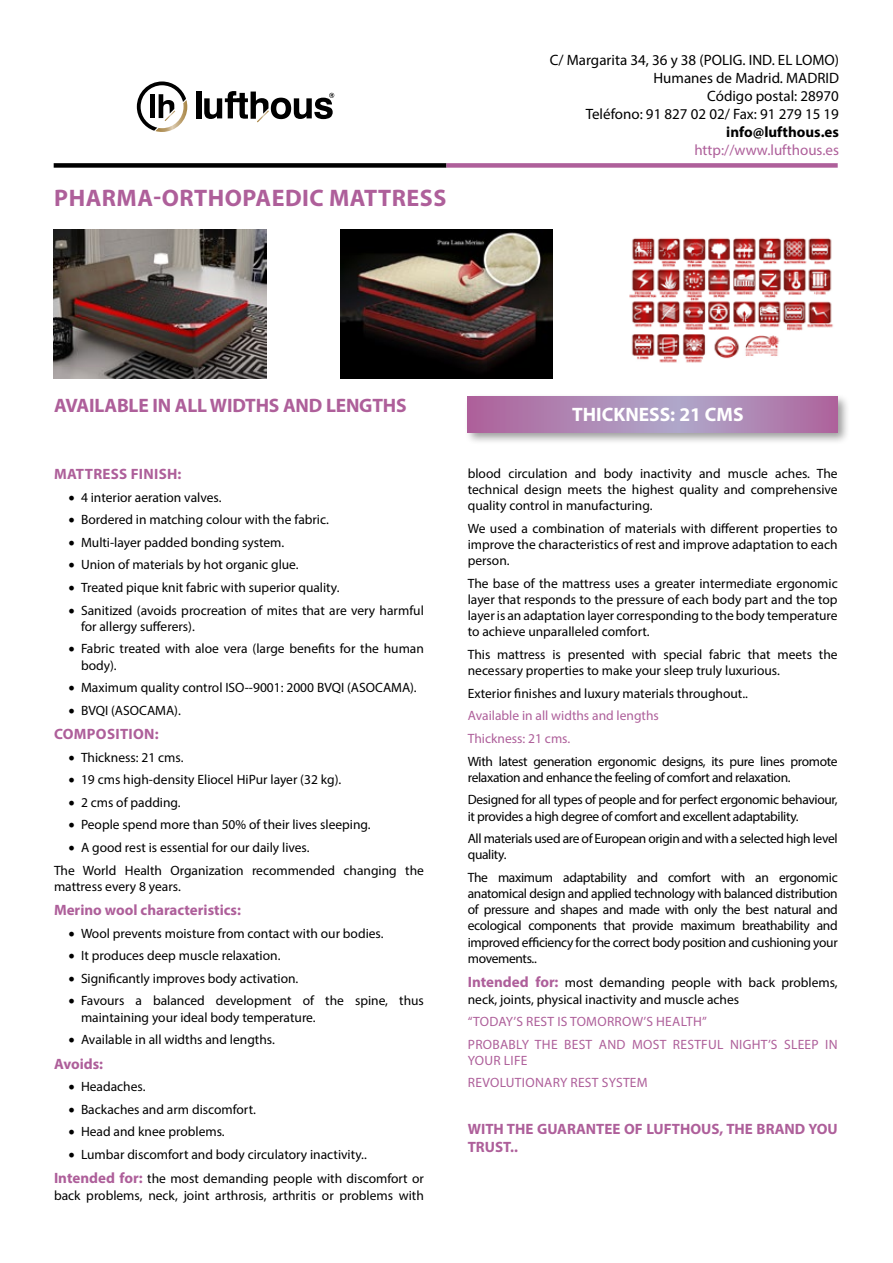
<style>
.page{position:relative;width:893px;height:1263px;background:#fff}
.page>*{position:absolute;margin:0;border:0;box-sizing:border-box;transform-origin:0 0}
.t1{font:700 24px "Myriad Pro";letter-spacing:.02em;color:#ae5f9a}
.t2{font:700 19.5px "Myriad Pro";letter-spacing:-.01em;color:#ae5f9a}
.t3{font:700 19.5px "Myriad Pro";color:#fff}
.t4{font:15px/18px "Myriad Pro";color:#000;text-align:right}
.t5{font:700 15px/18px "Myriad Pro";color:#ae5f9a}
.t6{font:700 15px "Myriad Pro";letter-spacing:.02em;color:#ae5f9a}
.t7{font:15px "Myriad Pro";color:#ae5f9a}
.t8{font:700 15px "Myriad Pro";color:#000}
.t9{font:13.5px/16.2px "Myriad Pro";color:#000}
.t10{font:13.5px/16.2px "Myriad Pro";letter-spacing:-.025em;color:#000}
.t11{font:13.5px/22.5px "Myriad Pro";letter-spacing:.02em;color:#ae5f9a}
.t12{font:13.5px/22.5px "Myriad Pro";color:#ae5f9a}
.s1{font-family:"Minion Pro";font-size:18px}
.s2{font-weight:700;font-size:15px;color:#ae5f9a}
</style>
<div class="page">
<img style="left:54px;top:230px;width:212px;height:148px">
<img style="left:340px;top:230px;width:213px;height:148px">
<img style="left:629px;top:238px;width:204px;height:125px">
<div style="left:54px;top:163px;width:392px;height:5px;background:#000"></div>
<div style="left:446px;top:163px;width:392px;height:5px;background:#ae5f9a"></div>
<div style="left:464px;top:393px;width:386px;height:52px;background:#000;opacity:.4"></div>
<svg style="left:468px;top:397px;width:369px;height:36px;background:#ae85b2"></svg>
<div style="left:196px;top:91px;width:5px;height:27px;background:#000"></div>
<svg style="left:204px;top:91px;width:130px;height:31px"></svg>
<svg style="left:137px;top:81px;width:50px;height:51px"></svg>
<h1 class="t1" style="left:54px;top:182px;width:394px">PHARMA-ORTHOPAEDIC MATTRESS</h1>
<p class="t4" style="left:550px;top:51px;width:291px">C/ Margarita 34, 36 y 38 (POLIG. IND. EL LOMO)<br>Humanes de Madrid. MADRID<br>Código postal: 28970<br>Teléfono: 91 827 02 02/ Fax: 91 279 15 19</p>
<p class="t8" style="left:726px;top:122px;width:114px">info@lufthous.es</p>
<p class="t7" style="left:694px;top:141px;width:146px">http://www.lufthous.es</p>
<h2 class="t2" style="left:54px;top:392px;width:354px">AVAILABLE IN ALL WIDTHS AND LENGTHS</h2>
<p class="t6" style="left:54px;top:464px;width:129px">MATTRESS FINISH:</p>
<p class="t9" style="left:68px;top:489px;width:155px"><span class="s1">•</span> 4 interior aeration valves.</p>
<p class="t9" style="left:68px;top:511px;width:262px"><span class="s1">•</span> Bordered in matching colour with the fabric.</p>
<p class="t9" style="left:68px;top:534px;width:217px"><span class="s1">•</span> Multi-layer padded bonding system.</p>
<p class="t9" style="left:68px;top:556px;width:232px"><span class="s1">•</span> Union of materials by hot organic glue.</p>
<p class="t9" style="left:68px;top:579px;width:273px"><span class="s1">•</span> Treated pique knit fabric with superior quality.</p>
<p class="t9" style="left:81px;top:602px;width:344px;text-indent:-13px"><span class="s1">•</span> Sanitized (avoids procreation of mites that are very harmful for allergy sufferers).</p>
<p class="t9" style="left:81px;top:640px;width:344px;text-indent:-13px"><span class="s1">•</span> Fabric treated with aloe vera (large benefits for the human body).</p>
<p class="t9" style="left:68px;top:679px;width:350px"><span class="s1">•</span> Maximum quality control ISO--9001: 2000 BVQI (ASOCAMA).</p>
<p class="t9" style="left:68px;top:702px;width:114px"><span class="s1">•</span> BVQI (ASOCAMA).</p>
<p class="t6" style="left:54px;top:724px;width:106px">COMPOSITION:</p>
<p class="t9" style="left:68px;top:749px;width:117px"><span class="s1">•</span> Thickness: 21 cms.</p>
<p class="t9" style="left:68px;top:771px;width:275px"><span class="s1">•</span> 19 cms high-density Eliocel HiPur layer (32 kg).</p>
<p class="t9" style="left:68px;top:794px;width:114px"><span class="s1">•</span> 2 cms of padding.</p>
<p class="t9" style="left:68px;top:816px;width:304px"><span class="s1">•</span> People spend more than 50% of their lives sleeping.</p>
<p class="t9" style="left:54px;top:836px;width:371px;line-height:22.5px;text-indent:14px"><span class="s1">•</span> A good rest is essential for our daily lives.<br>The World Health Organization recommended changing the</p>
<p class="t9" style="left:54px;top:878px;width:128px">mattress every 8 years.</p>
<p class="t5" style="left:54px;top:900px;width:189px">Merino wool characteristics:</p>
<p class="t9" style="left:68px;top:925px;width:317px"><span class="s1">•</span> Wool prevents moisture from contact with our bodies.</p>
<p class="t9" style="left:68px;top:947px;width:214px"><span class="s1">•</span> It produces deep muscle relaxation.</p>
<p class="t9" style="left:68px;top:970px;width:232px"><span class="s1">•</span> Significantly improves body activation.</p>
<p class="t9" style="left:81px;top:992px;width:344px;text-indent:-13px"><span class="s1">•</span> Favours a balanced development of the spine, thus maintaining your ideal body temperature.</p>
<p class="t9" style="left:68px;top:1031px;width:208px"><span class="s1">•</span> Available in all widths and lengths.</p>
<p class="t5" style="left:54px;top:1054px;width:51px">Avoids:</p>
<p class="t9" style="left:68px;top:1078px;width:79px"><span class="s1">•</span> Headaches.</p>
<p class="t9" style="left:68px;top:1101px;width:189px"><span class="s1">•</span> Backaches and arm discomfort.</p>
<p class="t9" style="left:68px;top:1123px;width:158px"><span class="s1">•</span> Head and knee problems.</p>
<p class="t9" style="left:54px;top:1142px;width:371px;line-height:24.5px;text-indent:14px"><span class="s1">•</span> Lumbar discomfort and body circulatory inactivity..<br><span class="s2">Intended for:</span> the most demanding people with discomfort or</p>
<p class="t9" style="left:54px;top:1187px;width:371px">back problems, neck, joint arthrosis, arthritis or problems with</p>
<h2 class="t3" style="left:572px;top:401px;width:173px">THICKNESS: 21 CMS</h2>
<p class="t9" style="left:468px;top:465px;width:371px;text-align:justify">blood circulation and body inactivity and muscle aches. The technical design meets the highest quality and comprehensive quality control in manufacturing.</p>
<p class="t9" style="left:468px;top:520px;width:371px;text-align:justify">We used a combination of materials with different properties to improve the characteristics of rest and improve adaptation to each person.</p>
<p class="t9" style="left:468px;top:575px;width:371px;text-align:justify">The base of the mattress uses a greater intermediate ergonomic layer that responds to the pressure of each body part and the top layer is an adaptation layer corresponding to the body temperature to achieve unparalleled comfort.</p>
<p class="t9" style="left:468px;top:646px;width:371px">This mattress is presented with special fabric that meets the necessary properties to make your sleep truly luxurious.</p>
<p class="t9" style="left:468px;top:685px;width:282px">Exterior finishes and luxury materials throughout..</p>
<p class="t12" style="left:468px;top:704px;width:193px">Available in all widths and lengths<br>Thickness: 21 cms.</p>
<p class="t10" style="left:468px;top:753px;width:371px">With latest generation ergonomic designs, its pure lines promote relaxation and enhance the feeling of comfort and relaxation.</p>
<p class="t10" style="left:468px;top:791px;width:371px">Designed for all types of people and for perfect ergonomic behaviour, it provides a high degree of comfort and excellent adaptability.</p>
<p class="t10" style="left:468px;top:830px;width:371px">All materials used are of European origin and with a selected high level quality.</p>
<p class="t9" style="left:468px;top:869px;width:371px;text-align:justify">The maximum adaptability and comfort with an ergonomic anatomical design and applied technology with balanced distribution of pressure and shapes and made with only the best natural and ecological components that provide maximum breathability and improved efficiency for the correct body position and cushioning your movements..</p>
<p class="t9" style="left:468px;top:974px;width:371px"><span class="s2">Intended for:</span> most demanding people with back problems, neck, joints, physical inactivity and muscle aches</p>
<p class="t11" style="left:468px;top:1010px;width:371px">“TODAY’S REST IS TOMORROW’S HEALTH”<br>PROBABLY THE BEST AND MOST RESTFUL NIGHT’S SLEEP IN</p>
<p class="t11" style="left:468px;top:1049px;width:181px">YOUR LIFE<br>REVOLUTIONARY REST SYSTEM</p>
<p class="t5" style="left:468px;top:1120px;width:371px">WITH THE GUARANTEE OF LUFTHOUS, THE BRAND YOU<br>TRUST..</p>
</div>
